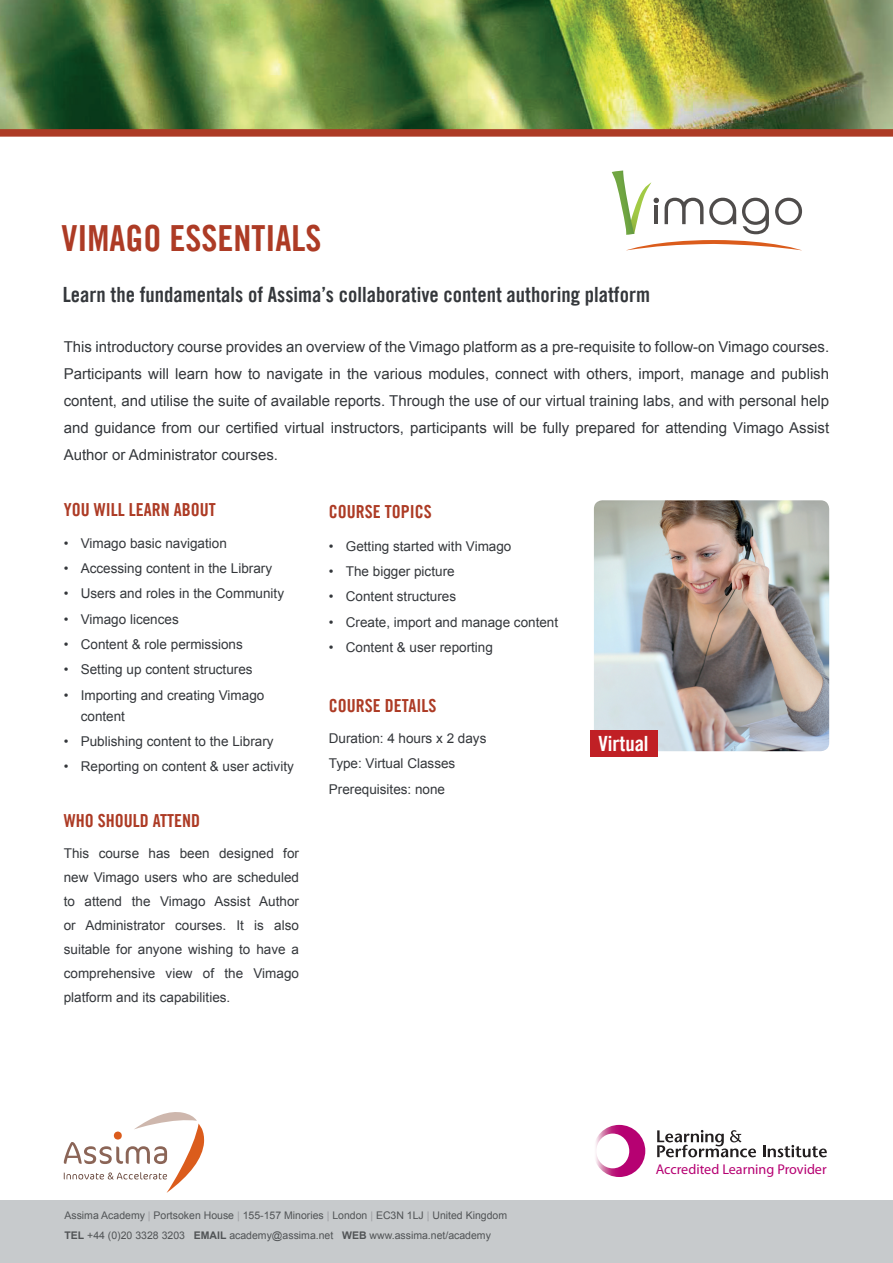
<style>
.page{position:relative;width:893px;height:1263px;background:#fff}
.page>*{position:absolute;margin:0;border:0;box-sizing:border-box;transform-origin:0 0}
.t1{font:36px "Trade Gothic LT Com Bd Cn 20";color:#ad3b25}
.t2{font:21px "Trade Gothic LT Com Bd Cn 20";color:#34373b}
.t3{font:21px "Trade Gothic LT Com Bd Cn 20";color:#fff}
.t4{font:18px "Trade Gothic LT Com Bd Cn 20";color:#ad3b25}
.t5{font:15px/27px "Arial";color:#34373b;text-align:justify}
.t6{font:14.1px "Myriad Pro";color:#b60172}
.t7{font:13.5px/24px "Arial";color:#34373b}
.t8{font:10.5px/20.5px "Arial";color:#515456}
.s1{color:#9a9c9f}
.s2{font-weight:700}
</style>
<div class="page">
<img style="left:0;top:0;width:893px;height:129px">
<div style="left:0;top:129px;width:893px;height:8px;background:#ad3b25"></div>
<img style="left:594px;top:500px;width:235px;height:251px">
<div style="left:591px;top:730px;width:67px;height:26px;background:#c02025"></div>
<div style="left:0;top:1200px;width:893px;height:63px;background:#c7cacc"></div>
<svg style="left:596px;top:1125px;width:49px;height:52px"></svg>
<svg style="left:763px;top:1145px;width:64px;height:12px"></svg>
<svg style="left:657px;top:1130px;width:99px;height:27px"></svg>
<svg style="left:64px;top:1112px;width:140px;height:81px"></svg>
<svg style="left:612px;top:170px;width:190px;height:80px"></svg>
<h1 class="t1" style="left:62px;top:216px;width:261px">VIMAGO ESSENTIALS</h1>
<h2 class="t2" style="left:63px;top:282px;width:589px">Learn the fundamentals of Assima’s collaborative content authoring platform</h2>
<p class="t5" style="left:64px;top:333px;width:767px">This introductory course provides an overview of the Vimago platform as a pre-requisite to follow-on Vimago courses.<br>Participants will learn how to navigate in the various modules, connect with others, import, manage and publish content, and utilise the suite of available reports. Through the use of our virtual training labs, and with personal help and guidance from our certified virtual instructors, participants will be fully prepared for attending Vimago Assist Author or Administrator courses.</p>
<h3 class="t4" style="left:64px;top:499px;width:153px">YOU WILL LEARN ABOUT</h3>
<p class="t7" style="left:64px;top:531px;width:165px">• Vimago basic navigation</p>
<p class="t7" style="left:64px;top:557px;width:210px">• Accessing content in the Library</p>
<p class="t7" style="left:64px;top:582px;width:222px">• Users and roles in the Community</p>
<p class="t7" style="left:64px;top:607px;width:117px">• Vimago licences</p>
<p class="t7" style="left:64px;top:632px;width:181px">• Content &amp; role permissions</p>
<p class="t7" style="left:64px;top:658px;width:190px">• Setting up content structures</p>
<p class="t7" style="left:81px;top:684px;width:185px;line-height:21px;text-indent:-17px">• Importing and creating Vimago content</p>
<p class="t7" style="left:64px;top:729px;width:211px">• Publishing content to the Library</p>
<p class="t7" style="left:64px;top:754px;width:232px">• Reporting on content &amp; user activity</p>
<h3 class="t4" style="left:64px;top:809px;width:138px">WHO SHOULD ATTEND</h3>
<p class="t7" style="left:64px;top:841px;width:237px;text-align:justify">This course has been designed for new Vimago users who are scheduled to attend the Vimago Assist Author or Administrator courses. It is also suitable for anyone wishing to have a comprehensive view of the Vimago platform and its capabilities.</p>
<h3 class="t4" style="left:329px;top:500px;width:104px">COURSE TOPICS</h3>
<p class="t7" style="left:329px;top:534px;width:184px">• Getting started with Vimago</p>
<p class="t7" style="left:329px;top:559px;width:127px">• The bigger picture</p>
<p class="t7" style="left:329px;top:585px;width:129px">• Content structures</p>
<p class="t7" style="left:329px;top:610px;width:231px">• Create, import and manage content</p>
<p class="t7" style="left:329px;top:635px;width:166px">• Content &amp; user reporting</p>
<h3 class="t4" style="left:329px;top:695px;width:109px">COURSE DETAILS</h3>
<p class="t7" style="left:329px;top:726px;width:159px;line-height:25.2px">Duration: 4 hours x 2 days<br>Type: Virtual Classes<br>Prerequisites: none</p>
<h2 class="t3" style="left:598px;top:730px;width:52px">Virtual</h2>
<p class="t8" style="left:64px;top:1205px;width:444px">Assima Academy <span class="s1">|</span> Portsoken House <span class="s1">|</span> 155-157 Minories <span class="s1">|</span> London <span class="s1">|</span> EC3N 1LJ <span class="s1">|</span> United Kingdom<br><span class="s2">TEL</span> +44 (0)20 3328 3203 <span class="s2">EMAIL</span> academy@assima.net <span class="s2">WEB</span> www.assima.net/academy</p>
<p class="t6" style="left:656px;top:1160px;width:173px">Accredited Learning Provider</p>
</div>
